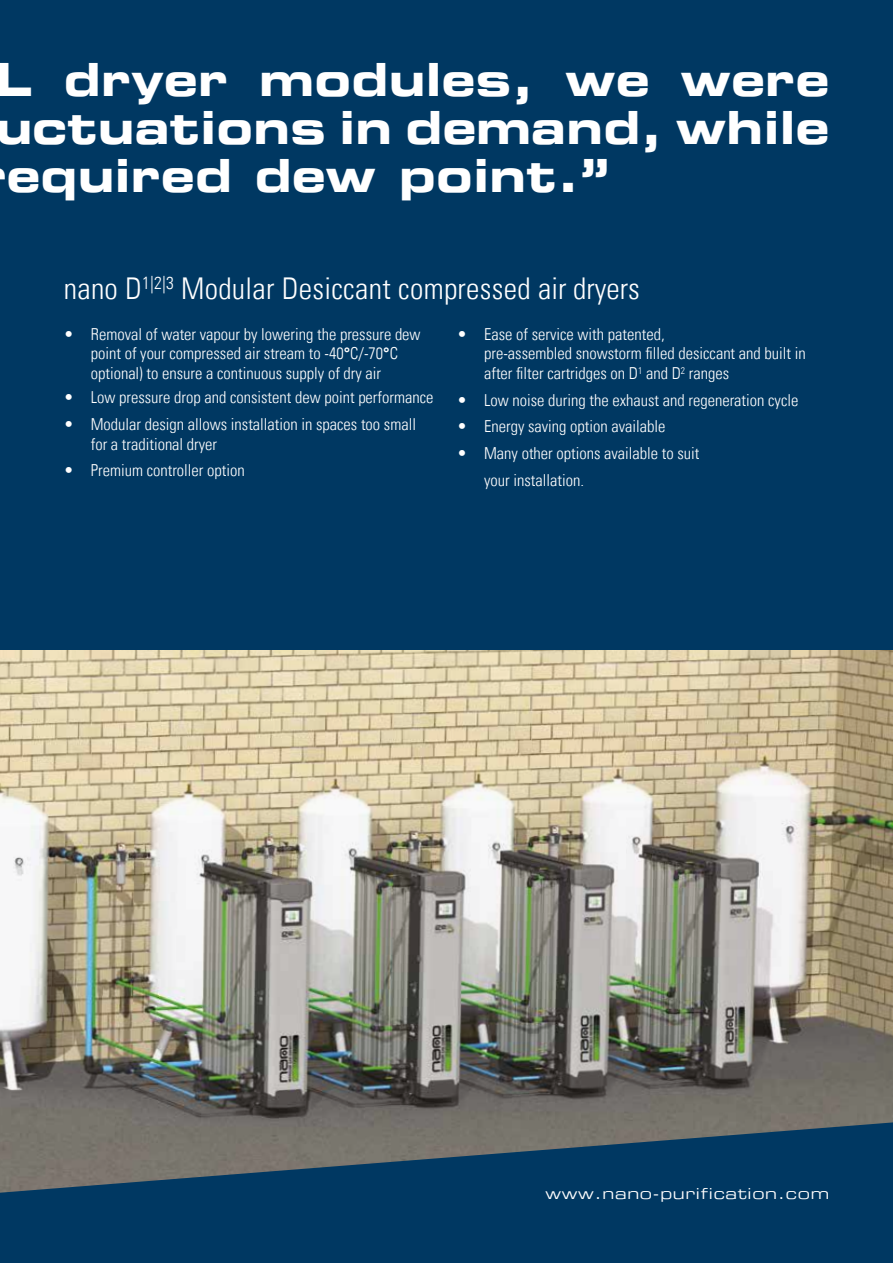
<style>
.page{position:relative;width:893px;height:1263px;background:#003862}
.page>*{position:absolute;margin:0;border:0;box-sizing:border-box;transform-origin:0 0}
.t1{font:45px/48px "Eurostile Bold Extended Two";letter-spacing:.01em;color:#fff;text-align:justify}
.t2{font:300 condensed 30px "Univers LT";letter-spacing:.01em;color:#fff}
.t3{font:300 condensed 16.5px/19.8px "Univers LT";color:#fff}
.t4{font:15px "Eurostile Extended Two";letter-spacing:.05em;color:#fff}
.s1{font-family:"Univers";font-weight:700}
</style>
<div class="page">
<img style="left:0;top:651px;width:893px;height:471px">
<svg style="left:0;top:1122px;width:893px;height:71px"></svg>
<h1 class="t1" style="left:-5px;top:55px;width:835px">L dryer modules, we were uctuations in demand, while equired dew point.”</h1>
<h2 class="t2" style="left:64px;top:270px;width:577px">nano D<sup>1|2|3</sup> Modular Desiccant compressed air dryers</h2>
<p class="t3" style="left:91px;top:324px;width:331px;text-indent:-27px">• Removal of water vapour by lowering the pressure dew point of your compressed air stream to -40<span class="s1">°</span>C/-70<span class="s1">°</span>C optional) to ensure a continuous supply of dry air</p>
<p class="t3" style="left:64px;top:388px;width:371px">• Low pressure drop and consistent dew point performance</p>
<p class="t3" style="left:91px;top:414px;width:327px;text-indent:-27px">• Modular design allows installation in spaces too small for a traditional dryer</p>
<p class="t3" style="left:64px;top:460px;width:182px">• Premium controller option</p>
<p class="t3" style="left:484px;top:324px;width:323px;text-indent:-27px">• Ease of service with patented,<br>pre-assembled snowstorm filled desiccant and built in after filter cartridges on D<sup>1</sup> and D<sup>2</sup> ranges</p>
<p class="t3" style="left:457px;top:390px;width:343px">• Low noise during the exhaust and regeneration cycle</p>
<p class="t3" style="left:457px;top:417px;width:210px">• Energy saving option available</p>
<p class="t3" style="left:484px;top:439px;width:217px;line-height:27px;text-indent:-27px">• Many other options available to suit your installation.</p>
<p class="t4" style="left:545px;top:1183px;width:285px">www.nano-purification.com</p>
</div>
